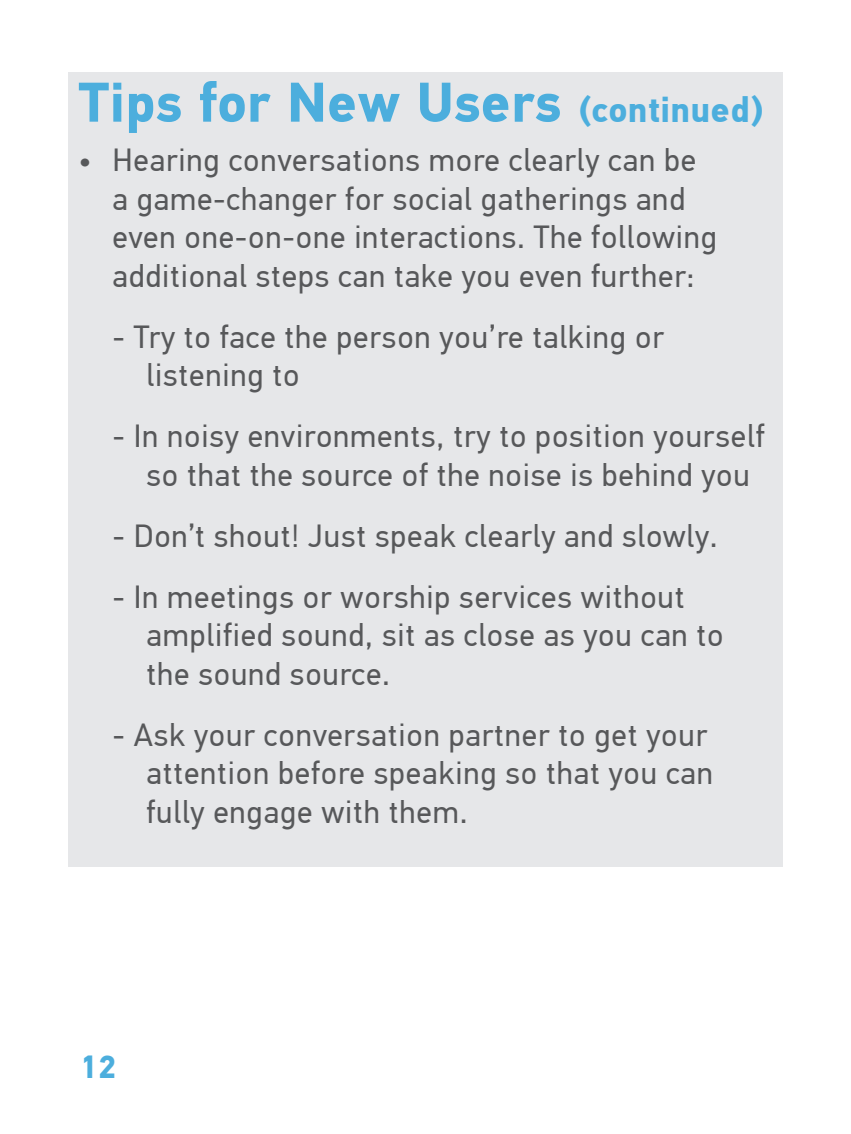
<style>
.page{position:relative;width:851px;height:1134px;background:#fff}
.page>*{position:absolute;margin:0;border:0;box-sizing:border-box;transform-origin:0 0}
.t1{font:700 56px "PF Din Text Pro";letter-spacing:.01em;color:#4caedd}
.t2{font:32px/38.4px "PF Din Text Pro";letter-spacing:.025em;color:#57585a}
.t3{font:700 32px "PF Din Text Pro";color:#4caedd}
.s1{font-size:36px}
</style>
<div class="page">
<div style="left:68px;top:72px;width:714px;height:794px;background:#e6e7e9"></div>
<h1 class="t1" style="left:78px;top:68px;width:686px">Tips for New Users <span class="s1">(continued)</span></h1>
<p class="t2" style="left:112px;top:142px;width:606px;text-indent:-34px">• Hearing conversations more clearly can be a game-changer for social gatherings and even one-on-one interactions. The following additional steps can take you even further:</p>
<p class="t2" style="left:146px;top:318px;width:519px;text-indent:-34px">- Try to face the person you’re talking or listening to</p>
<p class="t2" style="left:146px;top:417px;width:619px;text-indent:-34px">- In noisy environments, try to position yourself so that the source of the noise is behind you</p>
<p class="t2" style="left:112px;top:517px;width:606px">- Don’t shout! Just speak clearly and slowly.</p>
<p class="t2" style="left:146px;top:578px;width:578px;text-indent:-34px">- In meetings or worship services without amplified sound, sit as close as you can to the sound source.</p>
<p class="t2" style="left:146px;top:716px;width:568px;text-indent:-34px">- Ask your conversation partner to get your attention before speaking so that you can fully engage with them.</p>
<p class="t3" style="left:79px;top:1048px;width:38px">12</p>
</div>
